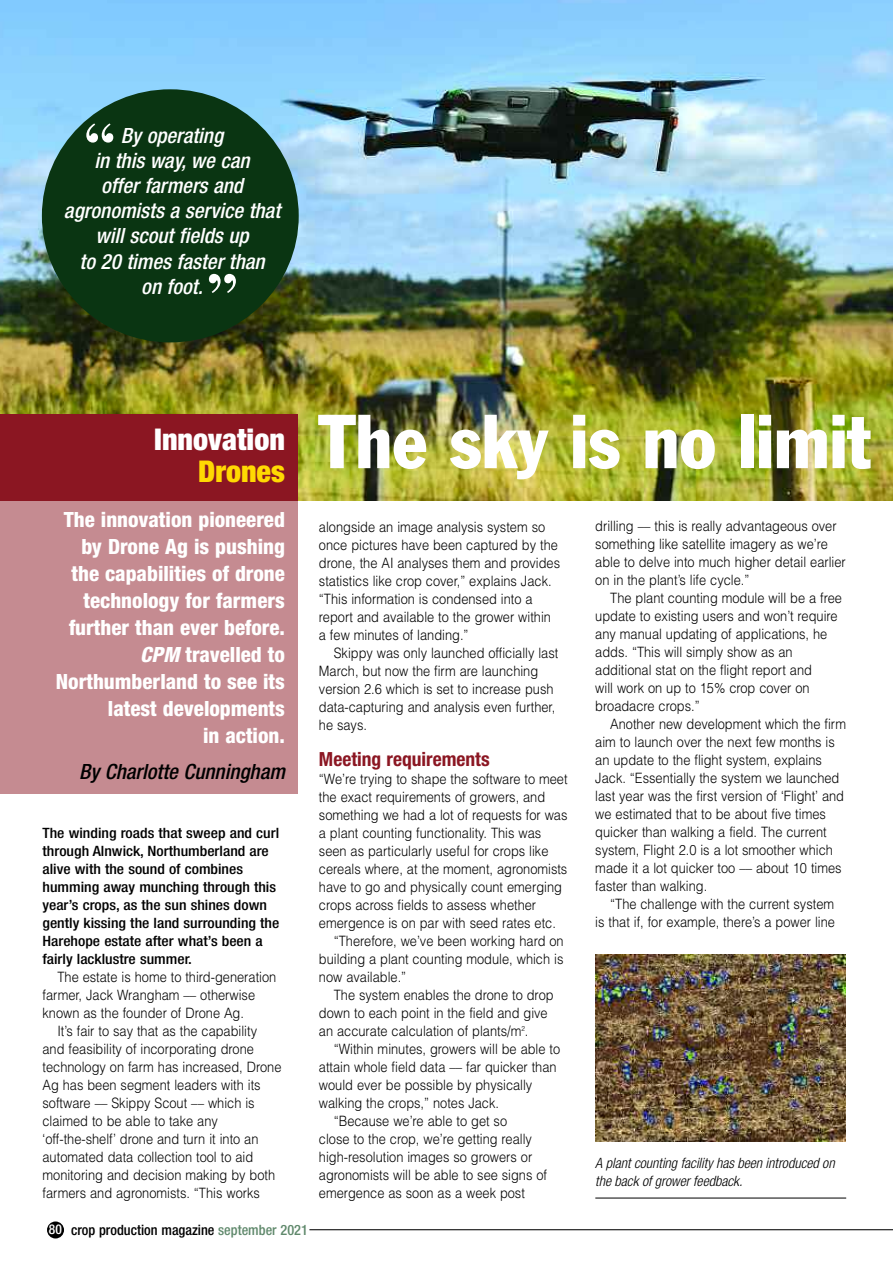
<style>
.page{position:relative;width:893px;height:1263px;background:#fff}
.page>*{position:absolute;margin:0;border:0;box-sizing:border-box;transform-origin:0 0}
.t1{font:condensed 75px "Franklin Gothic";color:#fff}
.t2{font:700 58.95px "Bodoni BT";color:#fff}
.t3{font:900 condensed 30px "Helvetica Neue";color:#fff}
.t4{font:900 condensed 30px "Helvetica Neue";color:#ffd902}
.t5{font:800 condensed 21px/27px "Helvetica Neue";color:#fff;text-align:right}
.t6{font:italic 500 condensed 21px/25.2px "Helvetica Neue";color:#fff;text-align:center}
.t7{font:italic 500 condensed 21px "Helvetica Neue";color:#000}
.t8{font:700 condensed 19.5px "Helvetica Neue";color:#8b1622}
.t9{font:300 14.25px/18px "Helvetica";color:#000;scale:.9 1}
.t10{font:500 condensed 14.25px/18px "Helvetica Neue";color:#000;scale:1.1 1}
.t11{font:italic 300 condensed 14.25px/18px "Helvetica Neue";color:#000}
.t12{font:500 condensed 14.25px "Helvetica Neue";color:#000}
.s1{font-style:italic}
.s2{font-size:13.5px;color:#fff}
.s3{color:#60896c}
</style>
<div class="page">
<img style="left:595px;top:955px;width:250px;height:187px">
<img style="left:0;top:0;width:893px;height:501px">
<div style="left:42px;top:89px;width:257px;height:253px;background:#0a3512;border-radius:50%"></div>
<hr style="left:595px;top:1198px;width:251px;height:1px;background:#000">
<div style="left:0;top:500px;width:298px;height:294px;background:#c58b91"></div>
<div style="left:0;top:415px;width:298px;height:86px;background:#8b1622"></div>
<div style="left:47px;top:1221px;width:17px;height:17px;background:#000;border-radius:50%"></div>
<hr style="left:309px;top:1229px;width:584px;height:1px;background:#000">
<h2 class="t2" style="left:83px;top:124px;width:35px">“</h2>
<h3 class="t6" style="left:64px;top:124px;width:218px">By operating<br>in this way, we can<br>offer farmers and agronomists a service that will scout fields up<br>to 20 times faster than<br>on foot.</h3>
<h2 class="t2" style="left:205px;top:275px;width:35px">”</h2>
<h3 class="t3" style="left:154px;top:429px;width:132px">Innovation</h3>
<h3 class="t4" style="left:198px;top:460px;width:88px">Drones</h3>
<h3 class="t5" style="left:56px;top:508px;width:231px">The innovation pioneered by Drone Ag is pushing the capabilities of drone technology for farmers further than ever before.<br><span class="s1">CPM</span> travelled to<br>Northumberland to see its latest developments<br>in action.</h3>
<h3 class="t7" style="left:79px;top:763px;width:207px">By Charlotte Cunningham</h3>
<p class="t10" style="left:43px;top:825px;width:217px">The winding roads that sweep and curl through Alnwick, Northumberland are alive with the sound of combines humming away munching through this year’s crops, as the sun shines down gently kissing the land surrounding the Harehope estate after what’s been a fairly lacklustre summer.</p>
<p class="t9" style="left:43px;top:968px;width:261px;text-indent:15px">The estate is home to third-generation farmer, Jack Wrangham –– otherwise known as the founder of Drone Ag.</p>
<p class="t9" style="left:43px;top:1022px;width:267px;text-indent:15px">It’s fair to say that as the capability and feasibility of incorporating drone technology on farm has increased, Drone Ag has been segment leaders with its software –– Skippy Scout –– which is claimed to be able to take any ‘off-the-shelf’ drone and turn it into an automated data collection tool to aid monitoring and decision making by both farmers and agronomists. “This works</p>
<p class="t12" style="left:49px;top:1225px;width:260px"><span class="s2">80</span> crop production magazine <span class="s3">september 2021</span></p>
<h1 class="t1" style="left:319px;top:415px;width:554px">The sky is no limit</h1>
<p class="t9" style="left:319px;top:518px;width:269px">alongside an image analysis system so once pictures have been captured by the drone, the AI analyses them and provides statistics like crop cover,” explains Jack. “This information is condensed into a report and available to the grower within a few minutes of landing.”</p>
<p class="t9" style="left:319px;top:644px;width:268px;text-indent:15px">Skippy was only launched officially last March, but now the firm are launching version 2.6 which is set to increase push data-capturing and analysis even further, he says.</p>
<h3 class="t8" style="left:319px;top:752px;width:172px">Meeting requirements</h3>
<p class="t9" style="left:319px;top:770px;width:278px">“We’re trying to shape the software to meet</p>
<p class="t9" style="left:319px;top:788px;width:253px">the exact requirements of growers, and</p>
<p class="t9" style="left:319px;top:806px;width:278px">something we had a lot of requests for was</p>
<p class="t9" style="left:319px;top:824px;width:249px">a plant counting functionality. This was</p>
<p class="t9" style="left:319px;top:842px;width:257px">seen as particularly useful for crops like</p>
<p class="t9" style="left:319px;top:860px;width:278px">cereals where, at the moment, agronomists</p>
<p class="t9" style="left:319px;top:878px;width:272px">have to go and physically count emerging</p>
<p class="t9" style="left:319px;top:896px;width:243px">crops across fields to assess whether</p>
<p class="t9" style="left:319px;top:914px;width:265px">emergence is on par with seed rates etc.</p>
<p class="t9" style="left:334px;top:932px;width:257px">“Therefore, we’ve been working hard on</p>
<p class="t9" style="left:319px;top:950px;width:273px">building a plant counting module, which is</p>
<p class="t9" style="left:319px;top:968px;width:99px">now available.”</p>
<p class="t9" style="left:334px;top:986px;width:246px">The system enables the drone to drop</p>
<p class="t9" style="left:319px;top:1004px;width:256px">down to each point in the field and give</p>
<p class="t9" style="left:319px;top:1022px;width:234px">an accurate calculation of plants/m<sup>2</sup>.</p>
<p class="t9" style="left:334px;top:1040px;width:253px">“Within minutes, growers will be able to</p>
<p class="t9" style="left:319px;top:1058px;width:266px">attain whole field data –– far quicker than</p>
<p class="t9" style="left:319px;top:1076px;width:239px">would ever be possible by physically</p>
<p class="t9" style="left:319px;top:1094px;width:202px">walking the crops,” notes Jack.</p>
<p class="t9" style="left:334px;top:1112px;width:194px">“Because we’re able to get so</p>
<p class="t9" style="left:319px;top:1130px;width:238px">close to the crop, we’re getting really</p>
<p class="t9" style="left:319px;top:1148px;width:239px">high-resolution images so growers or</p>
<p class="t9" style="left:319px;top:1166px;width:255px">agronomists will be able to see signs of</p>
<p class="t9" style="left:319px;top:1184px;width:230px">emergence as soon as a week post</p>
<p class="t9" style="left:595px;top:517px;width:280px">drilling –– this is really advantageous over something like satellite imagery as we’re able to delve into much higher detail earlier on in the plant’s life cycle.”</p>
<p class="t9" style="left:595px;top:589px;width:276px;text-indent:15px">The plant counting module will be a free update to existing users and won’t require any manual updating of applications, he adds. “This will simply show as an additional stat on the flight report and<br>will work on up to 15% crop cover on broadacre crops.”</p>
<p class="t9" style="left:595px;top:715px;width:280px;text-indent:15px">Another new development which the firm aim to launch over the next few months is an update to the flight system, explains Jack. “Essentially the system we launched last year was the first version of ‘Flight’ and we estimated that to be about five times quicker than walking a field. The current system, Flight 2.0 is a lot smoother which made it a lot quicker too –– about 10 times faster than walking.</p>
<p class="t9" style="left:595px;top:895px;width:268px;text-align:right">“The challenge with the current system<br>is that if, for example, there’s a power line</p>
<p class="t11" style="left:595px;top:1155px;width:241px">A plant counting facility has been introduced on the back of grower feedback.</p>
</div>
